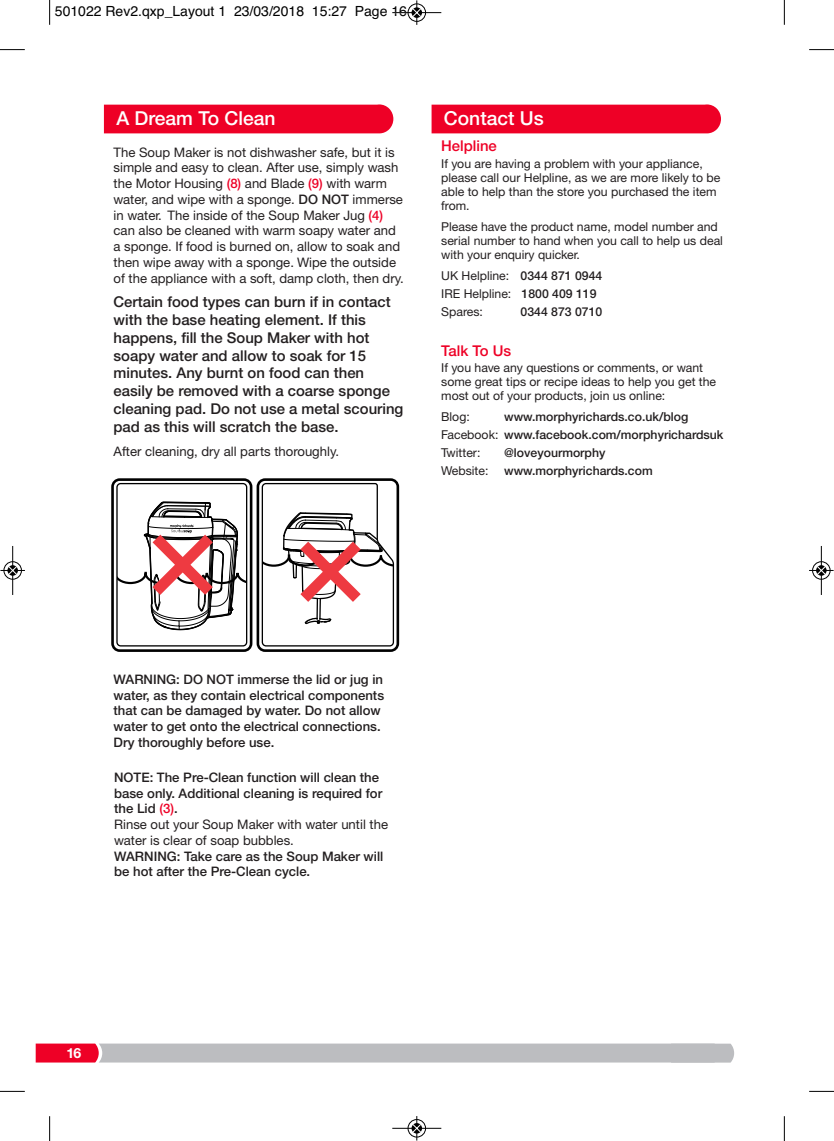
<style>
.page{position:relative;width:834px;height:1141px;background:#fff}
.page>*{position:absolute;margin:0;border:0;box-sizing:border-box;transform-origin:0 0}
.t1{font:500 19.25px "Helvetica Neue";color:#fff}
.t2{font:500 14.88px/17.8px "Helvetica Neue";color:#231f20}
.t3{font:500 14.88px "Helvetica Neue";color:#ee0026}
.t4{font:14px "Helvetica";color:#000}
.t5{font:700 14px "Helvetica Neue CE";color:#fff}
.t6{font:13.12px/15.8px "Helvetica Neue CE";color:#231f20}
.t7{font:500 13.12px/15.8px "Helvetica Neue";color:#231f20}
.t8{font:12.25px/14px "Helvetica Neue CE";color:#231f20}
.t9{font:500 12.25px/17.7px "Helvetica Neue";color:#231f20}
.s1{font-family:"Helvetica Neue";font-weight:500;color:#ee0026}
.s2{font-family:"Helvetica Neue";font-weight:500}
.s3{font-family:"Helvetica Neue CE";font-weight:400}
.s4{color:#ee0026}
</style>
<div class="page">
<svg style="left:36px;top:1044px;width:698px;height:19px;background:#c2aeb4"></svg>
<div style="left:104px;top:104px;width:289px;height:29px;background:#ee0026"></div>
<div style="left:431px;top:104px;width:289px;height:29px;background:#ee0026"></div>
<svg style="left:111px;top:478px;width:288px;height:174px"></svg>
<svg style="left:49px;top:0;width:1px;height:25px"></svg>
<svg style="left:0;top:49px;width:25px;height:1px"></svg>
<svg style="left:783px;top:0;width:1px;height:25px"></svg>
<svg style="left:809px;top:49px;width:24px;height:1px"></svg>
<svg style="left:49px;top:1116px;width:1px;height:25px"></svg>
<svg style="left:0;top:1091px;width:25px;height:1px"></svg>
<svg style="left:783px;top:1116px;width:1px;height:25px"></svg>
<svg style="left:809px;top:1091px;width:24px;height:1px"></svg>
<div style="left:407px;top:3px;width:19px;height:19px;border:1px solid #fff;border-radius:50%"></div>
<hr style="left:392px;top:12px;width:49px;height:1px;background:#000">
<div style="left:408px;top:4px;width:17px;height:18px;border:1px solid #000;border-radius:50%"></div>
<svg style="left:412px;top:0;width:9px;height:25px"></svg>
<div style="left:407px;top:1119px;width:19px;height:19px;border:1px solid #fff;border-radius:50%"></div>
<hr style="left:392px;top:1128px;width:49px;height:1px;background:#000">
<div style="left:408px;top:1119px;width:17px;height:18px;border:1px solid #000;border-radius:50%"></div>
<svg style="left:412px;top:1116px;width:9px;height:25px"></svg>
<div style="left:3px;top:561px;width:19px;height:19px;border:1px solid #fff;border-radius:50%"></div>
<hr style="left:12px;top:546px;width:1px;height:49px;background:#000">
<div style="left:4px;top:561px;width:18px;height:18px;border:1px solid #000;border-radius:50%"></div>
<svg style="left:0;top:566px;width:25px;height:9px"></svg>
<div style="left:811px;top:561px;width:19px;height:19px;border:1px solid #fff;border-radius:50%"></div>
<hr style="left:820px;top:546px;width:1px;height:49px;background:#000">
<div style="left:812px;top:561px;width:18px;height:18px;border:1px solid #000;border-radius:50%"></div>
<svg style="left:809px;top:566px;width:24px;height:9px"></svg>
<p class="t4" style="left:55px;top:3px;width:353px">501022 Rev2.qxp_Layout 1 23/03/2018 15:27 Page 16</p>
<h1 class="t1" style="left:116px;top:112px;width:161px">A Dream To Clean</h1>
<h1 class="t1" style="left:444px;top:112px;width:101px">Contact Us</h1>
<p class="t6" style="left:113px;top:145px;width:292px">The Soup Maker is not dishwasher safe, but it is simple and easy to clean. After use, simply wash the Motor Housing <span class="s1">(8)</span> and Blade <span class="s1">(9)</span> with warm water, and wipe with a sponge. <span class="s2">DO NOT</span> immerse in water. The inside of the Soup Maker Jug <span class="s1">(4) </span>can also be cleaned with warm soapy water and a sponge. If food is burned on, allow to soak and then wipe away with a sponge. Wipe the outside of the appliance with a soft, damp cloth, then dry.</p>
<p class="t2" style="left:113px;top:294px;width:291px">Certain food types can burn if in contact with the base heating element. If this happens, fill the Soup Maker with hot soapy water and allow to soak for 15 minutes. Any burnt on food can then easily be removed with a coarse sponge cleaning pad. Do not use a metal scouring pad as this will scratch the base.</p>
<p class="t6" style="left:113px;top:445px;width:227px">After cleaning, dry all parts thoroughly.</p>
<p class="t3" style="left:441px;top:140px;width:57px">Helpline</p>
<p class="t8" style="left:441px;top:157px;width:281px">If you are having a problem with your appliance, please call our Helpline, as we are more likely to be able to help than the store you purchased the item from.</p>
<p class="t8" style="left:441px;top:221px;width:283px">Please have the product name, model number and serial number to hand when you call to help us deal with your enquiry quicker.</p>
<p class="t8" style="left:441px;top:268px;width:163px;line-height:17.7px">UK Helpline: <span class="s2">0344 871 0944<br></span>IRE Helpline: <span class="s2">1800 409 119<br></span>Spares:</p>
<p class="t9" style="left:520px;top:304px;width:83px">0344 873 0710</p>
<p class="t3" style="left:441px;top:345px;width:71px">Talk To Us</p>
<p class="t8" style="left:441px;top:362px;width:276px">If you have any questions or comments, or want some great tips or recipe ideas to help you get the most out of your products, join us online:</p>
<p class="t8" style="left:441px;top:411px;width:30px">Blog:</p>
<p class="t9" style="left:441px;top:409px;width:284px;text-indent:63px">www.morphyrichards.co.uk/blog<br><span class="s3">Facebook:</span> www.facebook.com/morphyrichardsuk</p>
<p class="t8" style="left:441px;top:447px;width:41px">Twitter:</p>
<p class="t9" style="left:504px;top:445px;width:103px">@loveyourmorphy</p>
<p class="t8" style="left:441px;top:464px;width:49px">Website:</p>
<p class="t9" style="left:504px;top:463px;width:150px">www.morphyrichards.com</p>
<p class="t7" style="left:113px;top:673px;width:272px">WARNING: DO NOT immerse the lid or jug in water, as they contain electrical components that can be damaged by water. Do not allow water to get onto the electrical connections.<br>Dry thoroughly before use.</p>
<p class="t7" style="left:114px;top:771px;width:270px">NOTE: The Pre-Clean function will clean the base only. Additional cleaning is required for the Lid <span class="s4">(3)</span>.</p>
<p class="t6" style="left:114px;top:818px;width:275px">Rinse out your Soup Maker with water until the water is clear of soap bubbles.</p>
<p class="t7" style="left:114px;top:849px;width:270px">WARNING: Take care as the Soup Maker will be hot after the Pre-Clean cycle.</p>
<p class="t5" style="left:66px;top:1048px;width:16px">16</p>
</div>
